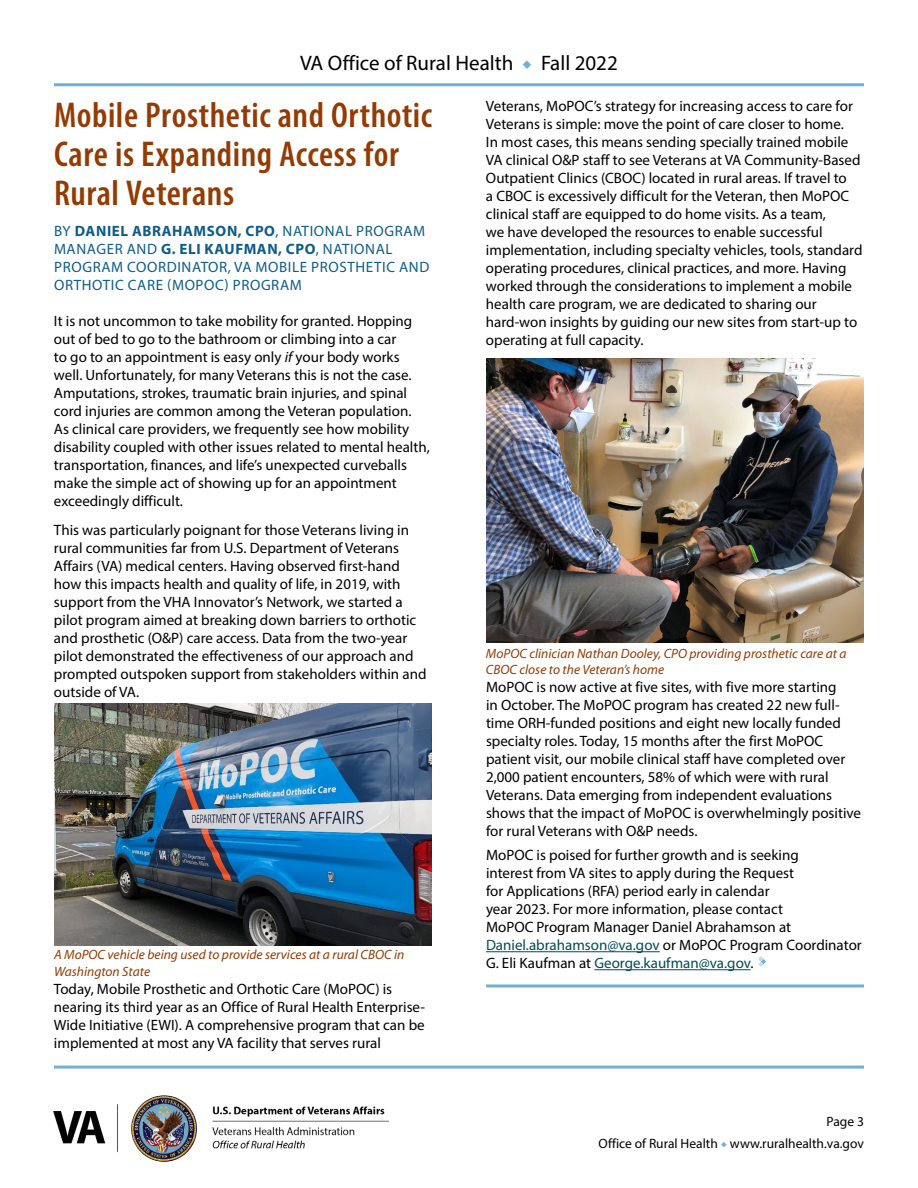
<style>
.page{position:relative;width:918px;height:1188px;background:#fff}
.page>*{position:absolute;margin:0;border:0;box-sizing:border-box;transform-origin:0 0}
.t1{font:600 condensed 36px/39px "Myriad Pro";letter-spacing:.015em;color:#933b02}
.t2{font:21px "Myriad Pro";color:#000}
.t3{font:15px/18px "Myriad Pro";color:#000}
.t4{font:15px/18px "Myriad Pro";letter-spacing:.04em;color:#0e5c87}
.t5{font:15px "Myriad Pro";color:#004b54}
.t6{font:italic 13.5px/16.2px "Myriad Pro";color:#933b02}
.t7{font:13.5px/21.8px "Myriad Pro";color:#000;text-align:right}
.s1{font-family:"Minion Pro";color:#73aed5}
.s2{font-weight:700}
.s3{font-style:italic}
.s4{color:#004b54}
.s5{color:#000}
</style>
<div class="page">
<hr style="left:54px;top:1066px;width:810px;height:3px;background:#73aed5">
<img style="left:53px;top:1095px;width:337px;height:68px">
<hr style="left:54px;top:83px;width:810px;height:3px;background:#73aed5">
<hr style="left:486px;top:984px;width:378px;height:3px;background:#73aed5">
<hr style="left:486px;top:951px;width:174px;height:1px;background:#004b54">
<hr style="left:594px;top:969px;width:156px;height:1px;background:#004b54">
<img style="left:54px;top:704px;width:378px;height:241px">
<img style="left:486px;top:359px;width:378px;height:284px">
<svg style="left:758px;top:956px;width:8px;height:11px"></svg>
<h2 class="t2" style="left:300px;top:50px;width:319px">VA Office of Rural Health <span class="s1">◆</span> Fall 2022</h2>
<h1 class="t1" style="left:54px;top:95px;width:380px">Mobile Prosthetic and Orthotic<br>Care is Expanding Access for<br>Rural Veterans</h1>
<p class="t4" style="left:54px;top:222px;width:377px">BY <span class="s2">DANIEL ABRAHAMSON, CPO</span>, NATIONAL PROGRAM MANAGER AND <span class="s2">G. ELI KAUFMAN, CPO</span>, NATIONAL PROGRAM COORDINATOR, VA MOBILE PROSTHETIC AND ORTHOTIC CARE (MOPOC) PROGRAM</p>
<p class="t3" style="left:54px;top:312px;width:377px">It is not uncommon to take mobility for granted. Hopping out of bed to go to the bathroom or climbing into a car<br>to go to an appointment is easy only <span class="s3">if</span> your body works well. Unfortunately, for many Veterans this is not the case.<br>Amputations, strokes, traumatic brain injuries, and spinal cord injuries are common among the Veteran population.<br>As clinical care providers, we frequently see how mobility disability coupled with other issues related to mental health, transportation, finances, and life’s unexpected curveballs make the simple act of showing up for an appointment exceedingly difficult.</p>
<p class="t3" style="left:54px;top:521px;width:374px">This was particularly poignant for those Veterans living in rural communities far from U.S. Department of Veterans Affairs (VA) medical centers. Having observed first-hand how this impacts health and quality of life, in 2019, with support from the VHA Innovator’s Network, we started a pilot program aimed at breaking down barriers to orthotic and prosthetic (O&amp;P) care access. Data from the two-year pilot demonstrated the effectiveness of our approach and prompted outspoken support from stakeholders within and outside of VA.</p>
<p class="t3" style="left:486px;top:97px;width:378px">Veterans, MoPOC’s strategy for increasing access to care for Veterans is simple: move the point of care closer to home.<br>In most cases, this means sending specially trained mobile VA clinical O&amp;P staff to see Veterans at VA Community-Based Outpatient Clinics (CBOC) located in rural areas. If travel to<br>a CBOC is excessively difficult for the Veteran, then MoPOC clinical staff are equipped to do home visits. As a team,<br>we have developed the resources to enable successful implementation, including specialty vehicles, tools, standard operating procedures, clinical practices, and more. Having worked through the considerations to implement a mobile health care program, we are dedicated to sharing our hard-won insights by guiding our new sites from start-up to operating at full capacity.</p>
<p class="t6" style="left:486px;top:645px;width:362px">MoPOC clinician Nathan Dooley, CPO providing prosthetic care at a<br>CBOC close to the Veteran’s home</p>
<p class="t3" style="left:486px;top:677px;width:377px">MoPOC is now active at five sites, with five more starting<br>in October. The MoPOC program has created 22 new full&shy;time ORH-funded positions and eight new locally funded specialty roles. Today, 15 months after the first MoPOC patient visit, our mobile clinical staff have completed over 2,000 patient encounters, 58% of which were with rural Veterans. Data emerging from independent evaluations shows that the impact of MoPOC is overwhelmingly positive for rural Veterans with O&amp;P needs.</p>
<p class="t3" style="left:486px;top:846px;width:377px">MoPOC is poised for further growth and is seeking<br>interest from VA sites to apply during the Request<br>for Applications (RFA) period early in calendar<br>year 2023. For more information, please contact<br>MoPOC Program Manager Daniel Abrahamson at <span class="s4">Daniel.abrahamson@va.gov</span> or MoPOC Program Coordinator</p>
<p class="t5" style="left:486px;top:954px;width:269px"><span class="s5">G. Eli Kaufman at</span> George.kaufman@va.gov<span class="s5">.</span></p>
<p class="t6" style="left:54px;top:947px;width:352px">A MoPOC vehicle being used to provide services at a rural CBOC in<br>Washington State</p>
<p class="t3" style="left:54px;top:980px;width:373px">Today, Mobile Prosthetic and Orthotic Care (MoPOC) is nearing its third year as an Office of Rural Health Enterprise-Wide Initiative (EWI). A comprehensive program that can be implemented at most any VA facility that serves rural</p>
<p class="t7" style="left:599px;top:1110px;width:267px">Page 3<br>Office of Rural Health <span class="s1">◆</span> www.ruralhealth.va.gov</p>
</div>
